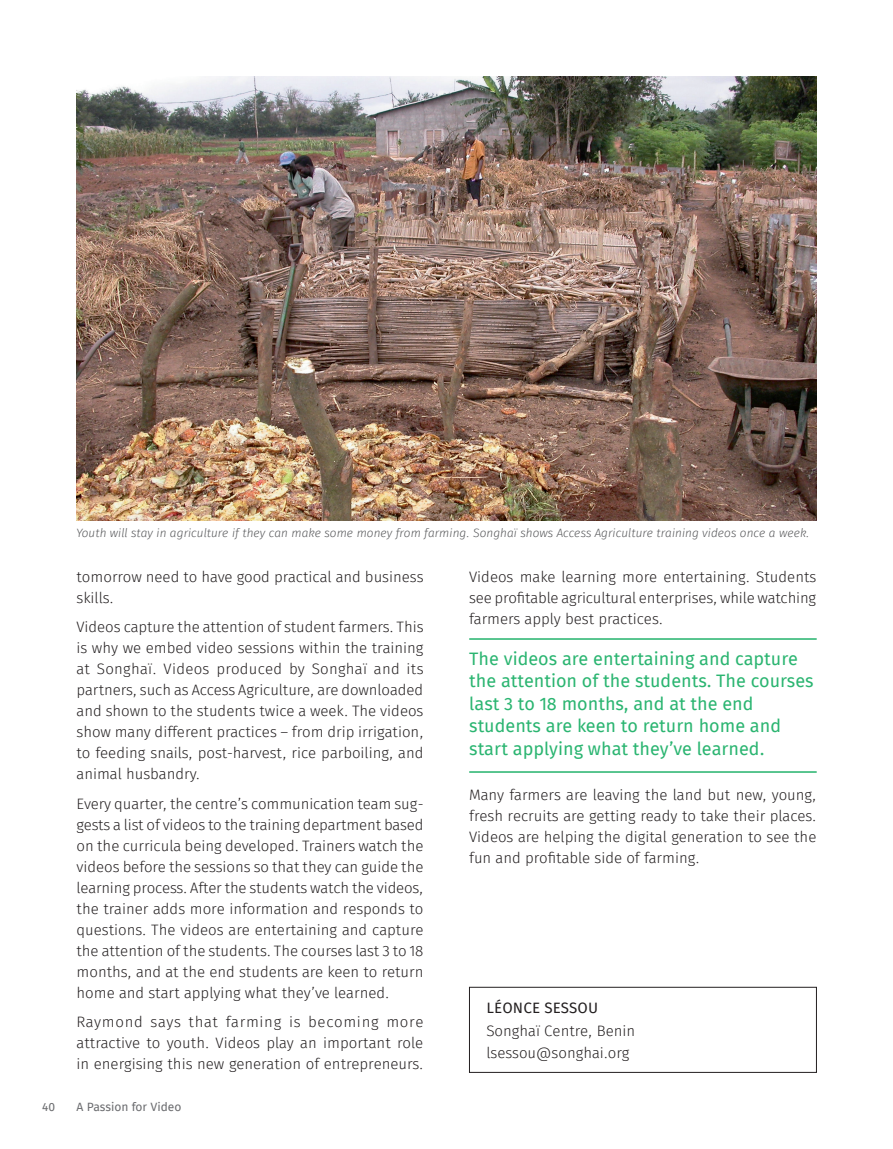
<style>
.page{position:relative;width:893px;height:1149px;background:#fff}
.page>*{position:absolute;margin:0;border:0;box-sizing:border-box;transform-origin:0 0}
.Callout{font:18px/22.5px "Fira Sans";color:#2bb571}
.Body_text_10_12{font:300 15px/21px "Fira Sans";color:#231f20;text-align:justify}
.Body_text_10_12-2{font:15px "Fira Sans";letter-spacing:.01em;color:#231f20}
._00-Figure_captions{font:italic 300 12px "Fira Sans";color:#57585a}
.t1{font:12px "Fira Sans";color:#6c6d70}
</style>
<div class="page">
<img style="left:77px;top:77px;width:739px;height:443px">
<div style="left:469px;top:986px;width:348px;height:86px;border:1px solid #231f20"></div>
<hr style="left:469px;top:638px;width:348px;height:1px;background:#2bb571">
<hr style="left:469px;top:771px;width:348px;height:1px;background:#2bb571">
<p class="_00-Figure_captions" style="left:77px;top:524px;width:734px">Youth will stay in agriculture if they can make some money from farming. Songhaï shows Access Agriculture training videos once a week.</p>
<p class="Body_text_10_12" style="left:77px;top:566px;width:348px">tomorrow need to have good practical and business skills.</p>
<p class="Body_text_10_12" style="left:77px;top:617px;width:349px">Videos capture the attention of student farmers. This is why we embed video sessions within the training at Songhaï. Videos produced by Songhaï and its partners, such as Access Agriculture, are downloaded and shown to the students twice a week. The videos show many different practices – from drip irrigation, to feeding snails, post-harvest, rice parboiling, and animal husbandry.</p>
<p class="Body_text_10_12" style="left:77px;top:793px;width:349px">Every quarter, the centre’s communication team sug&shy;gests a list of videos to the training department based on the curricula being developed. Trainers watch the videos before the sessions so that they can guide the learning process. After the students watch the videos, the trainer adds more information and responds to questions. The videos are entertaining and capture the attention of the students. The courses last 3 to 18 months, and at the end students are keen to return home and start applying what they’ve learned.</p>
<p class="Body_text_10_12" style="left:77px;top:1012px;width:348px">Raymond says that farming is becoming more attractive to youth. Videos play an important role in energising this new generation of entrepreneurs.</p>
<p class="Body_text_10_12" style="left:469px;top:566px;width:349px">Videos make learning more entertaining. Students see profitable agricultural enterprises, while watching farmers apply best practices.</p>
<p class="Callout" style="left:469px;top:648px;width:346px">The videos are entertaining and capture the attention of the students. The courses last 3 to 18 months, and at the end students are keen to return home and start applying what they’ve learned.</p>
<p class="Body_text_10_12" style="left:469px;top:785px;width:349px">Many farmers are leaving the land but new, young, fresh recruits are getting ready to take their places.<br>Videos are helping the digital generation to see the fun and profitable side of farming.</p>
<p class="Body_text_10_12-2" style="left:486px;top:997px;width:113px">LÉONCE SESSOU</p>
<p class="Body_text_10_12" style="left:486px;top:1020px;width:150px">Songhaï Centre, Benin</p>
<p class="Body_text_10_12" style="left:486px;top:1042px;width:144px">lsessou@songhai.org</p>
<p class="t1" style="left:42px;top:1097px;width:15px">40</p>
<p class="t1" style="left:77px;top:1097px;width:106px">A Passion for Video</p>
</div>
